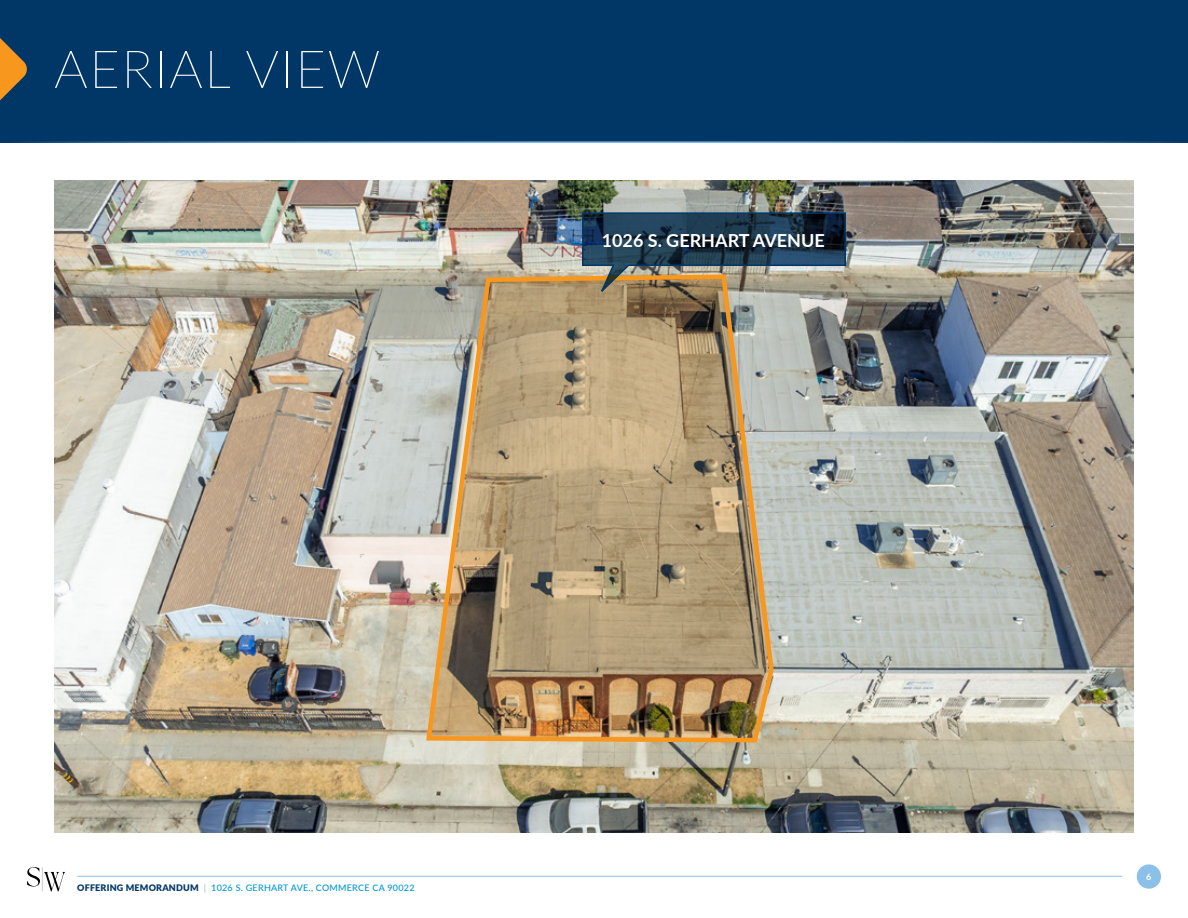
<style>
.page{position:relative;width:1188px;height:918px;background:#fff}
.page>*{position:absolute;margin:0;border:0;box-sizing:border-box;transform-origin:0 0}
.t1{font:100 52.5px "Lato";letter-spacing:.03em;color:#fff}
.t2{font:700 18px "Lato";color:#fff}
.t3{font:500 9px "Lato";letter-spacing:.03em;color:#0096d7}
.t4{font:700 9px "Lato";color:#fff}
.s1{font-weight:900;color:#003767}
.s2{color:#8bc0e8}
</style>
<div class="page">
<hr style="left:77px;top:876px;width:1045px;height:1px;background:#8bc0e8">
<svg style="left:27px;top:867px;width:38px;height:24px"></svg>
<div style="left:1137px;top:864px;width:24px;height:25px;background:#8bc0e8;border-radius:50%"></div>
<div style="left:0;top:0;width:1188px;height:143px;background:#003767"></div>
<svg style="left:0;top:38px;width:27px;height:63px"></svg>
<hr style="left:0;top:141px;width:1188px;height:2px;background:#8bc0e8">
<img style="left:54px;top:180px;width:1080px;height:653px">
<img style="left:424px;top:272px;width:352px;height:473px">
<img style="left:581px;top:212px;width:266px;height:86px">
<h1 class="t1" style="left:54px;top:33px;width:328px">AERIAL VIEW</h1>
<h2 class="t2" style="left:602px;top:227px;width:225px">1026 S. GERHART AVENUE</h2>
<p class="t3" style="left:77px;top:881px;width:339px"><span class="s1">OFFERING MEMORANDUM</span> <span class="s2">|</span> 1026 S. GERHART AVE., COMMERCE CA 90022</p>
<p class="t4" style="left:1146px;top:870px;width:7px">6</p>
</div>
